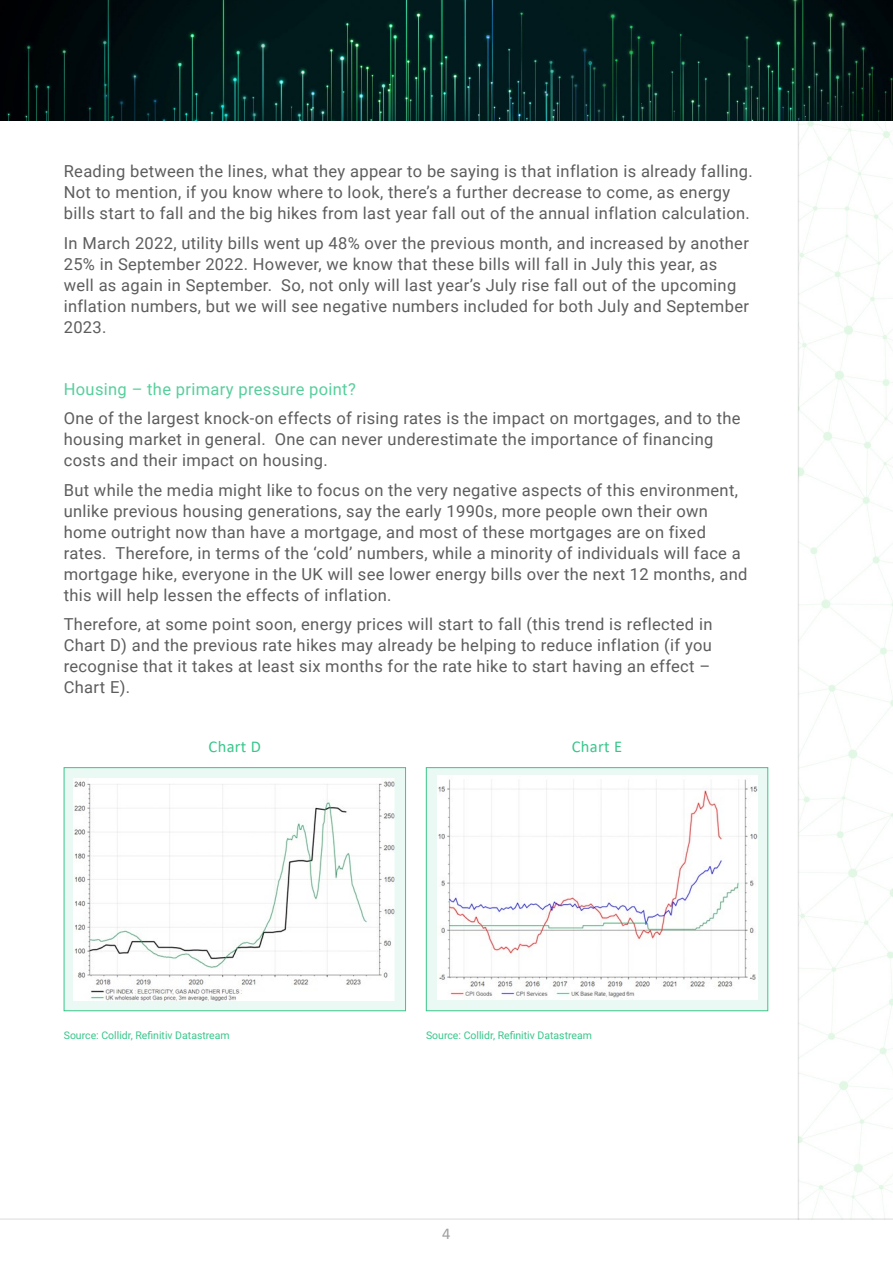
<style>
.page{position:relative;width:893px;height:1263px;background:#fff}
.page>*{position:absolute;margin:0;border:0;box-sizing:border-box;transform-origin:0 0}
.t1{font:16.5px/21px "Roboto";letter-spacing:.02em;color:#5d5d5d}
.t2{font:16.5px "Roboto";letter-spacing:.02em;color:#57cf9c}
.t3{font:16.5px "Calibri";letter-spacing:.02em;color:#39c68b}
.t4{font:16.5px "Calibri";color:#9f9f9f}
.t5{font:10.5px "Roboto";color:#39c68b}
</style>
<div class="page">
<img style="left:799px;top:120px;width:94px;height:1098px">
<hr style="left:798px;top:94px;width:1px;height:1126px;background:#000">
<img style="left:1px;top:0;width:892px;height:120px">
<hr style="left:0;top:1218px;width:893px;height:2px;background:#000">
<div style="left:64px;top:768px;width:342px;height:243px;background:#ebf9f4"></div>
<img style="left:73px;top:778px;width:322px;height:222px">
<div style="left:64px;top:767px;width:342px;height:244px;border:1px solid #39c68b"></div>
<div style="left:426px;top:768px;width:342px;height:243px;background:#ebf9f4"></div>
<img style="left:437px;top:775px;width:320px;height:225px">
<div style="left:426px;top:767px;width:342px;height:244px;border:1px solid #39c68b"></div>
<p class="t1" style="left:64px;top:160px;width:690px">Reading between the lines, what they appear to be saying is that inflation is already falling.<br>Not to mention, if you know where to look, there’s a further decrease to come, as energy bills start to fall and the big hikes from last year fall out of the annual inflation calculation.</p>
<p class="t1" style="left:64px;top:232px;width:687px">In March 2022, utility bills went up 48% over the previous month, and increased by another 25% in September 2022. However, we know that these bills will fall in July this year, as well as again in September. So, not only will last year’s July rise fall out of the upcoming inflation numbers, but we will see negative numbers included for both July and September 2023.</p>
<p class="t2" style="left:64px;top:377px;width:294px">Housing – the primary pressure point?</p>
<p class="t1" style="left:64px;top:407px;width:678px">One of the largest knock-on effects of rising rates is the impact on mortgages, and to the housing market in general. One can never underestimate the importance of financing costs and their impact on housing.</p>
<p class="t1" style="left:64px;top:479px;width:685px">But while the media might like to focus on the very negative aspects of this environment, unlike previous housing generations, say the early 1990s, more people own their own home outright now than have a mortgage, and most of these mortgages are on fixed rates. Therefore, in terms of the ‘cold’ numbers, while a minority of individuals will face a mortgage hike, everyone in the UK will see lower energy bills over the next 12 months, and this will help lessen the effects of inflation.</p>
<p class="t1" style="left:64px;top:613px;width:650px">Therefore, at some point soon, energy prices will start to fall (this trend is reflected in Chart D) and the previous rate hikes may already be helping to reduce inflation (if you recognise that it takes at least six months for the rate hike to start having an effect – Chart E).</p>
<p class="t3" style="left:209px;top:735px;width:54px">Chart D</p>
<p class="t5" style="left:64px;top:1027px;width:167px">Source: Collidr, Refinitiv Datastream</p>
<p class="t3" style="left:572px;top:735px;width:52px">Chart E</p>
<p class="t5" style="left:426px;top:1027px;width:167px">Source: Collidr, Refinitiv Datastream</p>
<p class="t4" style="left:442px;top:1222px;width:10px">4</p>
</div>
